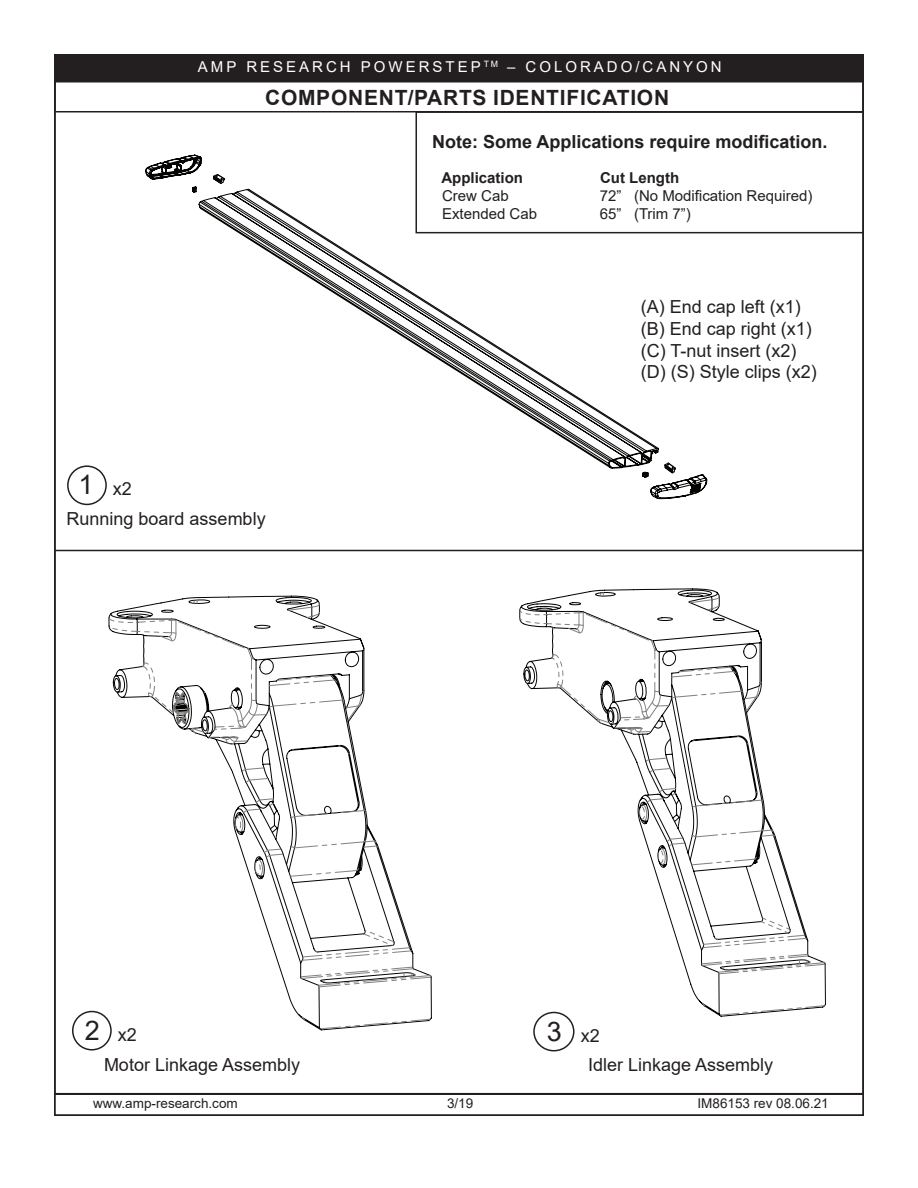
<style>
.page{position:relative;width:918px;height:1188px;background:#fff}
.page>*{position:absolute;margin:0;border:0;box-sizing:border-box;transform-origin:0 0}
.t1{font:700 21px "Arial";letter-spacing:.035em;color:#231f20}
.t2{font:18px/21.6px "Arial";color:#231f20}
.t3{font:700 18px "Arial";color:#231f20}
.t4{font:15px "Arial";color:#231f20}
.t5{font:15px "Arial";letter-spacing:.2em;color:#fff}
.t6{font:700 15px "Arial";color:#231f20}
.t7{font:13.5px "Arial";color:#231f20}
.s1{font-size:27px}
</style>
<div class="page">
<div style="left:54px;top:55px;width:809px;height:26px;background:#231f20"></div>
<div style="left:54px;top:1094px;width:810px;height:22px;border:2px solid #231f20"></div>
<hr style="left:54px;top:550px;width:809px;height:1px;background:#231f20">
<div style="left:72px;top:1011px;width:40px;height:40px;border:2px solid #231f20;border-radius:50%"></div>
<svg style="left:109px;top:596px;width:323px;height:434px"></svg>
<svg style="left:320px;top:1019px;width:111px;height:10px"></svg>
<svg style="left:301px;top:1016px;width:4px;height:5px"></svg>
<svg style="left:300px;top:929px;width:132px;height:59px"></svg>
<svg style="left:245px;top:778px;width:24px;height:5px"></svg>
<svg style="left:241px;top:767px;width:24px;height:5px"></svg>
<svg style="left:235px;top:798px;width:41px;height:40px"></svg>
<svg style="left:254px;top:848px;width:30px;height:29px"></svg>
<svg style="left:290px;top:810px;width:77px;height:8px"></svg>
<svg style="left:290px;top:839px;width:89px;height:10px"></svg>
<svg style="left:290px;top:868px;width:70px;height:9px"></svg>
<svg style="left:109px;top:600px;width:256px;height:155px"></svg>
<div style="left:533px;top:1012px;width:42px;height:39px;border:2px solid #231f20;border-radius:50%"></div>
<div style="left:54px;top:81px;width:810px;height:31px;border:2px solid #231f20"></div>
<svg style="left:540px;top:588px;width:286px;height:429px"></svg>
<svg style="left:720px;top:1005px;width:105px;height:11px"></svg>
<svg style="left:702px;top:1003px;width:4px;height:4px"></svg>
<svg style="left:701px;top:954px;width:125px;height:21px"></svg>
<svg style="left:702px;top:917px;width:105px;height:31px"></svg>
<svg style="left:649px;top:768px;width:22px;height:5px"></svg>
<svg style="left:645px;top:757px;width:22px;height:5px"></svg>
<svg style="left:639px;top:788px;width:137px;height:78px"></svg>
<svg style="left:519px;top:593px;width:243px;height:152px"></svg>
<div style="left:415px;top:111px;width:449px;height:122px;border:2px solid #231f20"></div>
<svg style="left:145px;top:153px;width:562px;height:346px"></svg>
<svg style="left:664px;top:463px;width:12px;height:10px"></svg>
<svg style="left:213px;top:174px;width:12px;height:10px"></svg>
<div style="left:67px;top:465px;width:40px;height:40px;border:2px solid #231f20;border-radius:50%"></div>
<p class="t5" style="left:198px;top:56px;width:525px">AMP RESEARCH POWERSTEP <sup>TM</sup> – COLORADO/CANYON</p>
<p class="t1" style="left:265px;top:83px;width:406px">COMPONENT/PARTS IDENTIFICATION</p>
<p class="t3" style="left:432px;top:129px;width:397px">Note: Some Applications require modification.</p>
<p class="t6" style="left:441px;top:167px;width:83px">Application</p>
<p class="t6" style="left:600px;top:167px;width:81px">Cut Length</p>
<p class="t4" style="left:442px;top:185px;width:68px">Crew Cab</p>
<p class="t4" style="left:600px;top:185px;width:214px">72” (No Modification Required)</p>
<p class="t4" style="left:442px;top:203px;width:97px">Extended Cab</p>
<p class="t4" style="left:600px;top:203px;width:93px">65” (Trim 7”)</p>
<p class="t2" style="left:67px;top:474px;width:201px;line-height:29.4px;text-indent:12px"><span class="s1">1</span> x2<br>Running board assembly</p>
<p class="t2" style="left:85px;top:1023px;width:54px"><span class="s1">2</span> x2</p>
<p class="t2" style="left:104px;top:1053px;width:198px">Motor Linkage Assembly</p>
<p class="t2" style="left:641px;top:296px;width:178px">(A) End cap left (x1) (B) End cap right (x1) (C) T-nut insert (x2) (D) (S) Style clips (x2)</p>
<p class="t2" style="left:547px;top:1024px;width:55px"><span class="s1">3</span> x2</p>
<p class="t2" style="left:588px;top:1054px;width:187px">Idler Linkage Assembly</p>
<p class="t7" style="left:93px;top:1094px;width:146px">www.amp-research.com</p>
<p class="t7" style="left:447px;top:1094px;width:28px">3/19</p>
<p class="t7" style="left:698px;top:1094px;width:133px">IM86153 rev 08.06.21</p>
</div>
